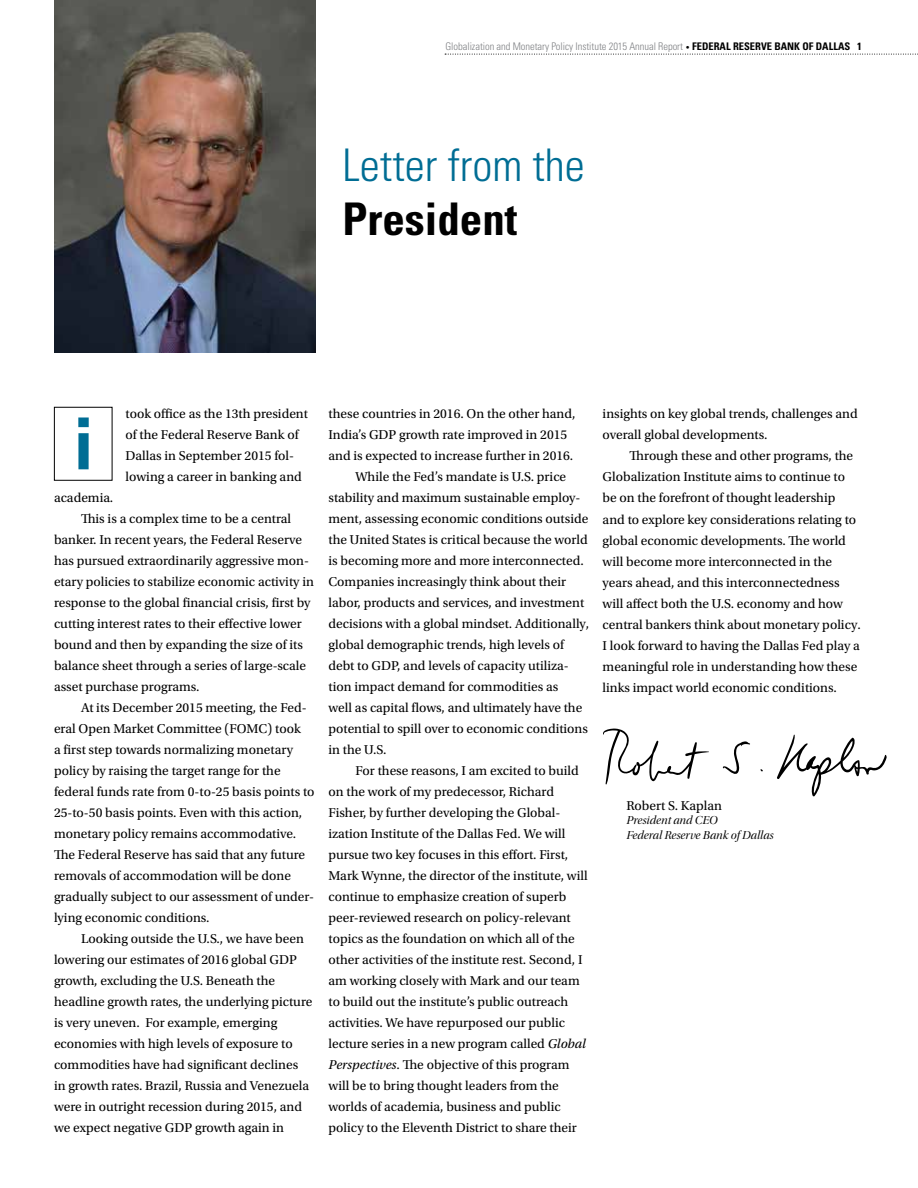
<style>
.page{position:relative;width:918px;height:1188px;background:#fff}
.page>*{position:absolute;margin:0;border:0;box-sizing:border-box;transform-origin:0 0}
.t1{font:900 72px "Univers LT Std";color:#006d94;scale:.75 1}
.t2{font:300 condensed 45px "Univers LT Std";color:#006d94}
.t3{font:700 condensed 45px "Univers LT Std";color:#000}
.t4{font:13.5px/21px "Utopia Std";color:#000}
.t5{font:12px/15px "Utopia Std Disp It";color:#000}
.t6{font:300 condensed 10.5px "Univers LT Std";letter-spacing:-.005em;color:#808285}
.s1{font-size:7.5px;color:#000}
.s2{font-weight:700;color:#000}
.s3{font-style:italic}
</style>
<div class="page">
<svg style="left:445px;top:54px;width:473px;height:1px"></svg>
<div style="left:54px;top:407px;width:58px;height:74px;border:1px solid #000"></div>
<svg style="left:603px;top:728px;width:106px;height:57px"></svg>
<svg style="left:722px;top:741px;width:28px;height:33px"></svg>
<svg style="left:777px;top:734px;width:110px;height:63px"></svg>
<img style="left:54px;top:0;width:261px;height:353px">
<p class="t6" style="left:446px;top:40px;width:418px">Globalization and Monetary Policy Institute 2015 Annual Report <span class="s1">•</span> <span class="s2">FEDERAL RESERVE BANK OF DALLAS 1</span></p>
<h2 class="t2" style="left:342px;top:138px;width:244px">Letter from the</h2>
<h2 class="t3" style="left:342px;top:191px;width:177px">President</h2>
<h1 class="t1" style="left:75px;top:398px;width:25px">i</h1>
<p class="t4" style="left:126px;top:403px;width:184px">took office as the 13th president of the Federal Reserve Bank of<br>Dallas in September 2015 fol&shy;lowing a career in banking and</p>
<p class="t4" style="left:54px;top:487px;width:61px">academia.</p>
<p class="t4" style="left:81px;top:508px;width:212px">This is a complex time to be a central</p>
<p class="t4" style="left:54px;top:529px;width:250px">banker. In recent years, the Federal Reserve</p>
<p class="t4" style="left:54px;top:550px;width:257px">has pursued extraordinarily aggressive mon-</p>
<p class="t4" style="left:54px;top:571px;width:261px">etary policies to stabilize economic activity in</p>
<p class="t4" style="left:54px;top:592px;width:258px">response to the global financial crisis, first by</p>
<p class="t4" style="left:54px;top:613px;width:249px">cutting interest rates to their effective lower</p>
<p class="t4" style="left:54px;top:635px;width:250px">bound and then by expanding the size of its</p>
<p class="t4" style="left:54px;top:656px;width:254px">balance sheet through a series of large-scale</p>
<p class="t4" style="left:54px;top:677px;width:147px">asset purchase programs.</p>
<p class="t4" style="left:81px;top:698px;width:227px">At its December 2015 meeting, the Fed-</p>
<p class="t4" style="left:54px;top:719px;width:248px">eral Open Market Committee (FOMC) took</p>
<p class="t4" style="left:54px;top:740px;width:241px">a first step towards normalizing monetary</p>
<p class="t4" style="left:54px;top:761px;width:228px">policy by raising the target range for the</p>
<p class="t4" style="left:54px;top:782px;width:262px">federal funds rate from 0-to-25 basis points to</p>
<p class="t4" style="left:54px;top:803px;width:250px">25-to-50 basis points. Even with this action,</p>
<p class="t4" style="left:54px;top:824px;width:244px">monetary policy remains accommodative.</p>
<p class="t4" style="left:54px;top:845px;width:253px">The Federal Reserve has said that any future</p>
<p class="t4" style="left:54px;top:866px;width:238px">removals of accommodation will be done</p>
<p class="t4" style="left:54px;top:887px;width:262px">gradually subject to our assessment of under-</p>
<p class="t4" style="left:54px;top:908px;width:157px">lying economic conditions.</p>
<p class="t4" style="left:81px;top:929px;width:224px">Looking outside the U.S., we have been</p>
<p class="t4" style="left:54px;top:950px;width:244px">lowering our estimates of 2016 global GDP</p>
<p class="t4" style="left:54px;top:971px;width:223px">growth, excluding the U.S. Beneath the</p>
<p class="t4" style="left:54px;top:992px;width:260px">headline growth rates, the underlying picture</p>
<p class="t4" style="left:54px;top:1013px;width:225px">is very uneven. For example, emerging</p>
<p class="t4" style="left:54px;top:1034px;width:240px">economies with high levels of exposure to</p>
<p class="t4" style="left:54px;top:1055px;width:246px">commodities have had significant declines</p>
<p class="t4" style="left:54px;top:1076px;width:257px">in growth rates. Brazil, Russia and Venezuela</p>
<p class="t4" style="left:54px;top:1097px;width:250px">were in outright recession during 2015, and</p>
<p class="t4" style="left:54px;top:1118px;width:232px">we expect negative GDP growth again in</p>
<p class="t4" style="left:329px;top:404px;width:249px">these countries in 2016. On the other hand,</p>
<p class="t4" style="left:329px;top:425px;width:240px">India’s GDP growth rate improved in 2015</p>
<p class="t4" style="left:329px;top:446px;width:246px">and is expected to increase further in 2016.</p>
<p class="t4" style="left:356px;top:467px;width:212px">While the Fed’s mandate is U.S. price</p>
<p class="t4" style="left:329px;top:488px;width:254px">stability and maximum sustainable employ-</p>
<p class="t4" style="left:329px;top:509px;width:261px">ment, assessing economic conditions outside</p>
<p class="t4" style="left:329px;top:530px;width:261px">the United States is critical because the world</p>
<p class="t4" style="left:329px;top:551px;width:257px">is becoming more and more interconnected.</p>
<p class="t4" style="left:329px;top:572px;width:239px">Companies increasingly think about their</p>
<p class="t4" style="left:329px;top:593px;width:257px">labor, products and services, and investment</p>
<p class="t4" style="left:329px;top:614px;width:262px">decisions with a global mindset. Additionally,</p>
<p class="t4" style="left:329px;top:635px;width:237px">global demographic trends, high levels of</p>
<p class="t4" style="left:329px;top:656px;width:242px">debt to GDP, and levels of capacity utiliza-</p>
<p class="t4" style="left:329px;top:677px;width:231px">tion impact demand for commodities as</p>
<p class="t4" style="left:329px;top:698px;width:255px">well as capital flows, and ultimately have the</p>
<p class="t4" style="left:329px;top:719px;width:261px">potential to spill over to economic conditions</p>
<p class="t4" style="left:329px;top:740px;width:59px">in the U.S.</p>
<p class="t4" style="left:356px;top:761px;width:225px">For these reasons, I am excited to build</p>
<p class="t4" style="left:329px;top:782px;width:227px">on the work of my predecessor, Richard</p>
<p class="t4" style="left:329px;top:803px;width:234px">Fisher, by further developing the Global-</p>
<p class="t4" style="left:329px;top:824px;width:239px">ization Institute of the Dallas Fed. We will</p>
<p class="t4" style="left:329px;top:845px;width:241px">pursue two key focuses in this effort. First,</p>
<p class="t4" style="left:329px;top:866px;width:261px">Mark Wynne, the director of the institute, will</p>
<p class="t4" style="left:329px;top:887px;width:239px">continue to emphasize creation of superb</p>
<p class="t4" style="left:329px;top:908px;width:244px">peer-reviewed research on policy-relevant</p>
<p class="t4" style="left:329px;top:929px;width:248px">topics as the foundation on which all of the</p>
<p class="t4" style="left:329px;top:950px;width:255px">other activities of the institute rest. Second, I</p>
<p class="t4" style="left:329px;top:971px;width:253px">am working closely with Mark and our team</p>
<p class="t4" style="left:329px;top:992px;width:241px">to build out the institute’s public outreach</p>
<p class="t4" style="left:329px;top:1013px;width:238px">activities. We have repurposed our public</p>
<p class="t4" style="left:329px;top:1034px;width:259px">lecture series in a new program called <span class="s3">Global</span></p>
<p class="t4" style="left:329px;top:1055px;width:243px"><span class="s3">Perspectives</span>. The objective of this program</p>
<p class="t4" style="left:329px;top:1076px;width:232px">will be to bring thought leaders from the</p>
<p class="t4" style="left:329px;top:1097px;width:234px">worlds of academia, business and public</p>
<p class="t4" style="left:329px;top:1118px;width:250px">policy to the Eleventh District to share their</p>
<p class="t4" style="left:603px;top:404px;width:257px">insights on key global trends, challenges and overall global developments.</p>
<p class="t4" style="left:603px;top:446px;width:260px;text-indent:27px">Through these and other programs, the Globalization Institute aims to continue to be on the forefront of thought leadership and to explore key considerations relating to global economic developments. The world will become more interconnected in the years ahead, and this interconnectedness will affect both the U.S. economy and how central bankers think about monetary policy.<br>I look forward to having the Dallas Fed play a meaningful role in understanding how these links impact world economic conditions.</p>
<p class="t4" style="left:626px;top:795px;width:97px">Robert S. Kaplan</p>
<p class="t5" style="left:626px;top:813px;width:149px">President and CEO<br>Federal Reserve Bank of Dallas</p>
</div>
